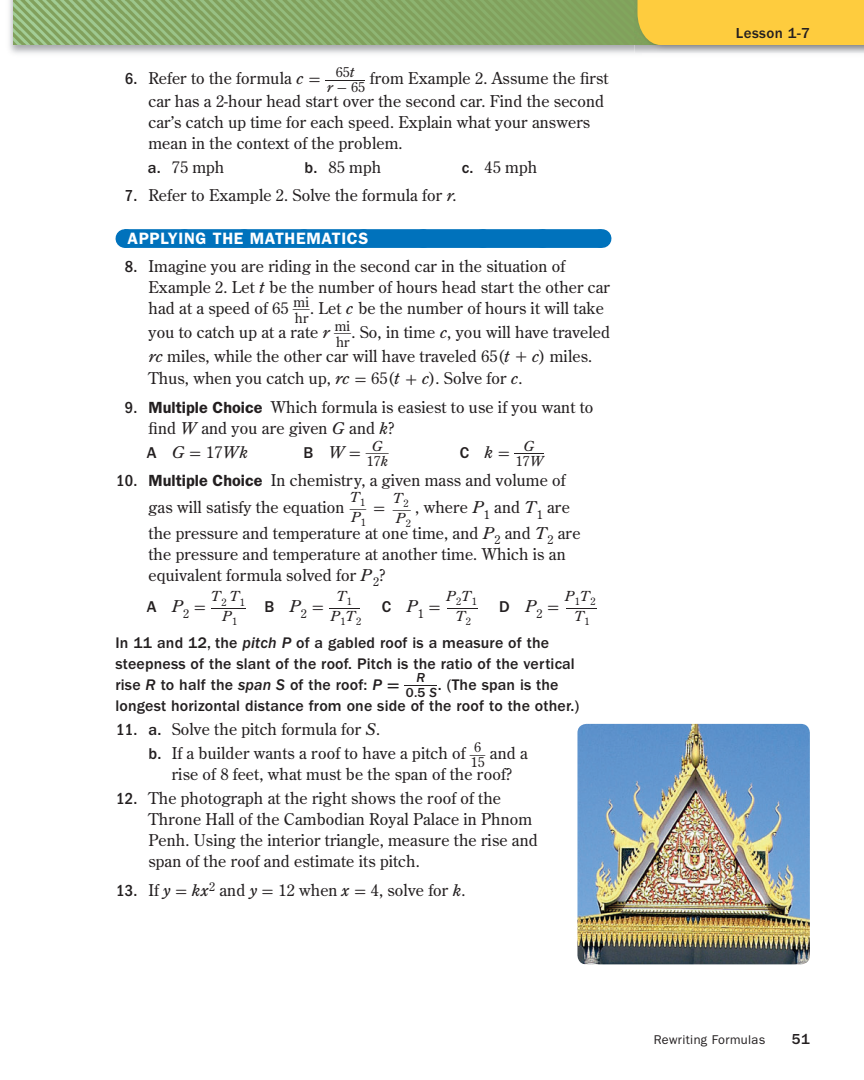
<style>
.page{position:relative;width:864px;height:1080px;background:#fff}
.page>*{position:absolute;margin:0;border:0;box-sizing:border-box;transform-origin:0 0}
.t1{font:600 16.5px "ITC Franklin Gothic Std";letter-spacing:.04em;color:#fff}
.t2{font:16.2px/21px "Century Old Style Std";letter-spacing:.01em;color:#231f20}
.t3{font:500 16.2px "ITC Franklin Gothic Std";color:#231f20}
.t4{font:italic 16.2px "Century Old Style Std";color:#231f20;scale:1.1 1}
.t5{font:16.2px "Uni Math";color:#231f20}
.t6{font:500 15.9px/21px "ITC Franklin Gothic Std";letter-spacing:.01em;color:#231f20}
.t7{font:500 15px "ITC Franklin Gothic Std";letter-spacing:.025em;color:#231f20}
.t8{font:italic 13.8px/20px "Century Old Style Std";color:#231f20;scale:1.1 1}
.t9{font:13.8px "Century Old Style Std";letter-spacing:.01em;color:#231f20}
.t10{font:12.75px "ITC Franklin Gothic Std";letter-spacing:.03em;color:#231f20}
.t11{font:10.35px/14px "Century Old Style Std";color:#231f20;text-align:center}
.s1{font-family:"ITC Franklin Gothic Std";font-weight:500;font-stretch:condensed;font-size:16.5px}
.s2{font-style:italic}
.s3{font-family:"Uni Math"}
.s4{font-family:"ITC Franklin Gothic Std";font-weight:500}
.s5{font-family:"ITC Franklin Gothic Std";font-weight:600}
.s6{font-family:"ITC Franklin Gothic Std";font-weight:500;font-style:normal}
.s7{font-family:"Uni Math";font-style:normal}
.s8{font-style:normal}
.s9{font-family:"Century Old Style Std";font-weight:400;font-style:italic}
.s10{font-family:"Uni Math";font-weight:400}
.s11{font-family:"Uni Math";font-size:13.8px}
.s12{font-style:italic;font-size:13.8px}
.s13{font-family:"ITC Franklin Gothic Std Med It";font-weight:400}
.s14{font-family:"Uni Math";font-weight:700;font-size:16.2px}
</style>
<div class="page">
<img style="left:9px;top:0;width:633px;height:54px">
<img style="left:14px;top:0;width:620px;height:45px">
<div style="left:124px;top:229px;width:478px;height:19px;background:#0072bc"></div>
<svg style="left:185px;top:229px;width:386px;height:19px"></svg>
<img style="left:577px;top:724px;width:233px;height:240px;border-radius:9px">
<div style="left:638px;top:0;width:226px;height:45px;background:#fecc3e"></div>
<p class="t2" style="left:125px;top:69px;width:485px"><span class="s1">6.</span> Refer to the formula <span class="s2">c</span> <span class="s3">=</span> <sup>_</sup><sup>65</sup><sup>t</sup> from Example 2. Assume the first</p>
<p class="t9" style="left:327px;top:82px;width:40px"><span class="s2">r</span> <span class="s3">-</span> 65</p>
<p class="t2" style="left:148px;top:92px;width:457px">car has a 2-hour head start over the second car. Find the second car’s catch up time for each speed. Explain what your answers mean in the context of the problem.</p>
<p class="t2" style="left:148px;top:158px;width:78px"><span class="s4">a.</span> 75 mph</p>
<p class="t2" style="left:305px;top:158px;width:78px"><span class="s4">b.</span> 85 mph</p>
<p class="t2" style="left:462px;top:158px;width:77px"><span class="s4">c.</span> 45 mph</p>
<p class="t2" style="left:125px;top:186px;width:333px"><span class="s1">7.</span> Refer to Example 2. Solve the formula for <span class="s2">r</span>.</p>
<p class="t1" style="left:128px;top:233px;width:242px">APPLYING THE MATHEMATICS</p>
<p class="t2" style="left:148px;top:257px;width:463px;text-indent:-24px"><span class="s1">8.</span> Imagine you are riding in the second car in the situation of<br>Example 2. Let <span class="s2">t</span> be the number of hours head start the other car had at a speed of 65 <sup>_</sup><sup>mi</sup>. Let <span class="s2">c</span> be the number of hours it will take</p>
<p class="t9" style="left:295px;top:312px;width:15px">hr</p>
<p class="t2" style="left:148px;top:323px;width:463px">you to catch up at a rate <span class="s2">r</span> <sup>_</sup><sup>mi</sup>. So, in time <span class="s2">c</span>, you will have traveled</p>
<p class="t9" style="left:336px;top:336px;width:15px">hr</p>
<p class="t2" style="left:148px;top:346px;width:445px;line-height:22.5px"><span class="s2">rc</span> miles, while the other car will have traveled 65(<span class="s2">t</span> <span class="s3">+</span> <span class="s2">c</span>) miles.<br>Thus, when you catch up, <span class="s2">rc</span> <span class="s3">=</span> 65(<span class="s2">t</span> <span class="s3">+</span> <span class="s2">c</span>). Solve for <span class="s2">c</span>.</p>
<p class="t2" style="left:148px;top:398px;width:446px;text-indent:-24px"><span class="s1">9.</span> <span class="s5">Multiple Choice</span> Which formula is easiest to use if you want to find <span class="s2">W</span> and you are given <span class="s2">G</span> and <span class="s2">k</span>?</p>
<p class="t4" style="left:147px;top:446px;width:93px"><span class="s6">A</span> G <span class="s7">=</span> <span class="s8">17</span>Wk</p>
<p class="t3" style="left:304px;top:447px;width:87px">B <span class="s9">W</span><span class="s10">=</span> <sup>_</sup><sup>G</sup></p>
<p class="t9" style="left:367px;top:455px;width:23px">17<span class="s2">k</span></p>
<p class="t3" style="left:460px;top:447px;width:85px">C <span class="s9">k</span><span class="s10">=</span> <sup>_</sup><sup>G</sup></p>
<p class="t9" style="left:516px;top:455px;width:29px">17<span class="s2">W</span></p>
<p class="t2" style="left:148px;top:468px;width:419px;line-height:27px;text-indent:-32px"><span class="s1">10.</span> <span class="s5">Multiple Choice</span> In chemistry, a given mass and volume of gas will satisfy the equation</p>
<p class="t8" style="left:350px;top:488px;width:16px">T<span class="s7">_</span> <sub>1<br></sub>P<sub>1</sub></p>
<p class="t8" style="left:393px;top:489px;width:18px">T<span class="s7">_</span> <sub>2<br></sub>P<sub>2</sub></p>
<p class="t2" style="left:149px;top:496px;width:433px;line-height:25.5px;text-indent:267px">, where <span class="s2">P</span><sub>1</sub> and <span class="s2">T</span><sub>1</sub> are the pressure and temperature at one time, and <span class="s2">P</span><sub>2</sub> and <span class="s2">T</span><sub>2</sub> are</p>
<p class="t2" style="left:148px;top:545px;width:419px">the pressure and temperature at another time. Which is an equivalent formula solved for <span class="s2">P</span><sub>2</sub>?</p>
<p class="t3" style="left:147px;top:601px;width:61px">A <span class="s9">P</span><sub>2</sub> <span class="s10">=</span></p>
<p class="t5" style="left:373px;top:501px;width:14px">=</p>
<p class="t11" style="left:212px;top:597px;width:36px"><span class="s11">_</span>1<br><span class="s12">P</span>1</p>
<p class="t3" style="left:265px;top:601px;width:61px">B <span class="s9">P</span><sub>2</sub> <span class="s10">=</span></p>
<p class="t8" style="left:329px;top:587px;width:31px">T<span class="s7">_</span> <sub>1<br></sub>P<sub>1</sub>T<sub>2</sub></p>
<p class="t3" style="left:382px;top:601px;width:61px">C <span class="s9">P</span><sub>1</sub> <span class="s10">=</span></p>
<p class="t8" style="left:446px;top:587px;width:24px">P<sub>2</sub>T</p>
<p class="t8" style="left:565px;top:587px;width:24px">P<sub>1</sub>T</p>
<p class="t8" style="left:211px;top:587px;width:27px">T<sub>2</sub> T</p>
<p class="t11" style="left:566px;top:597px;width:32px"><span class="s11">_</span>2<br><span class="s12">T</span>1</p>
<p class="t6" style="left:115px;top:634px;width:461px">In 11 and 12, the <span class="s13">pitch P</span> of a gabled roof is a measure of the steepness of the slant of the roof. Pitch is the ratio of the vertical rise <span class="s13">R</span> to half the <span class="s13">span S</span> of the roof: <span class="s13">P</span> <span class="s14">=</span> <sup>_</sup><sup>R</sup></p>
<p class="t11" style="left:447px;top:597px;width:32px"><span class="s11">_</span>1<br><span class="s12">T</span>2</p>
<p class="t3" style="left:499px;top:601px;width:62px">D <span class="s9">P</span><sub>2</sub><span class="s10">=</span></p>
<p class="t6" style="left:116px;top:676px;width:466px;text-indent:290px"><sub>0.5</sub> <sub>S</sub>. (The span is the longest horizontal distance from one side of the roof to the other.)</p>
<p class="t2" style="left:149px;top:719px;width:381px;line-height:24px;text-indent:-32px"><span class="s1">11.</span> <span class="s4">a.</span> Solve the pitch formula for <span class="s2">S</span>.<br><span class="s4">b.</span> If a builder wants a roof to have a pitch of <sup>_</sup><sup>6</sup> and a</p>
<p class="t9" style="left:471px;top:757px;width:15px">15</p>
<p class="t2" style="left:172px;top:765px;width:342px">rise of 8 feet, what must be the span of the roof?</p>
<p class="t2" style="left:148px;top:789px;width:391px;text-indent:-32px"><span class="s1">12.</span> The photograph at the right shows the roof of the Throne Hall of the Cambodian Royal Palace in Phnom Penh. Using the interior triangle, measure the rise and span of the roof and estimate its pitch.</p>
<p class="t2" style="left:116px;top:881px;width:351px"><span class="s1">13.</span> If <span class="s2">y</span> <span class="s3">=</span> <span class="s2">kx</span><sup>2</sup> and <span class="s2">y</span> <span class="s3">=</span> 12 when <span class="s2">x</span> <span class="s3">=</span> 4, solve for <span class="s2">k</span>.</p>
<p class="t7" style="left:736px;top:27px;width:76px">Lesson 1-7</p>
<p class="t10" style="left:654px;top:1035px;width:113px">Rewriting Formulas</p>
<p class="t7" style="left:792px;top:1034px;width:20px">51</p>
</div>
